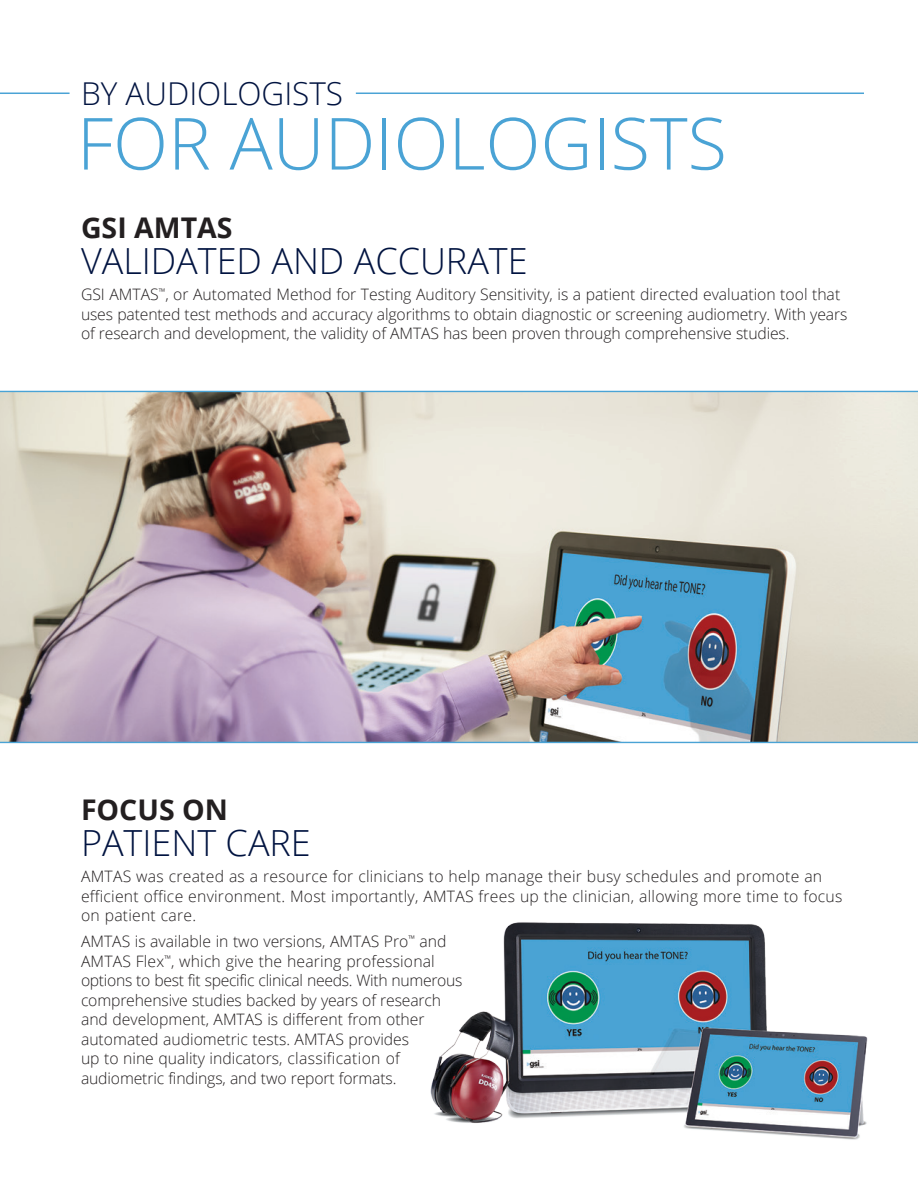
<style>
.page{position:relative;width:918px;height:1188px;background:#fff}
.page>*{position:absolute;margin:0;border:0;box-sizing:border-box;transform-origin:0 0}
.t1{font:300 72px "Open Sans";color:#4aa3d5}
.t2{font:300 36px "Open Sans";color:#001340}
.t3{font:300 31.5px "Open Sans";color:#001340}
.t4{font:700 28.5px "Open Sans";color:#231f20}
.t5{font:300 15.75px/19.5px "Open Sans";color:#231f20}
.t6{font:300 15.75px "Open Sans";letter-spacing:-.02em;color:#231f20}
</style>
<div class="page">
<hr style="left:0;top:93px;width:70px;height:1px;background:#4aa3d5">
<hr style="left:356px;top:93px;width:508px;height:1px;background:#4aa3d5">
<img style="left:0;top:392px;width:918px;height:350px">
<hr style="left:0;top:391px;width:918px;height:1px;background:#4aa3d5">
<hr style="left:0;top:742px;width:918px;height:1px;background:#4aa3d5">
<img style="left:430px;top:922px;width:438px;height:218px">
<p class="t3" style="left:81px;top:72px;width:264px">BY AUDIOLOGISTS</p>
<p class="t1" style="left:77px;top:94px;width:651px">FOR AUDIOLOGISTS</p>
<p class="t4" style="left:81px;top:207px;width:153px">GSI AMTAS</p>
<p class="t2" style="left:81px;top:236px;width:448px">VALIDATED AND ACCURATE</p>
<p class="t5" style="left:81px;top:284px;width:768px">GSI AMTAS<sup>™</sup>, or Automated Method for Testing Auditory Sensitivity, is a patient directed evaluation tool that uses patented test methods and accuracy algorithms to obtain diagnostic or screening audiometry. With years of research and development, the validity of AMTAS has been proven through comprehensive studies.</p>
<p class="t4" style="left:81px;top:789px;width:149px">FOCUS ON</p>
<p class="t2" style="left:81px;top:818px;width:231px">PATIENT CARE</p>
<p class="t5" style="left:81px;top:866px;width:763px">AMTAS was created as a resource for clinicians to help manage their busy schedules and promote an efficient office environment. Most importantly, AMTAS frees up the clinician, allowing more time to focus on patient care.</p>
<p class="t5" style="left:81px;top:932px;width:367px">AMTAS is available in two versions, AMTAS Pro<sup>™</sup> and</p>
<p class="t5" style="left:81px;top:951px;width:355px">AMTAS Flex<sup>™</sup>, which give the hearing professional</p>
<p class="t6" style="left:81px;top:970px;width:383px">options to best fit specific clinical needs. With numerous</p>
<p class="t5" style="left:81px;top:990px;width:362px">comprehensive studies backed by years of research</p>
<p class="t5" style="left:81px;top:1010px;width:345px">and development, AMTAS is different from other</p>
<p class="t5" style="left:81px;top:1029px;width:330px">automated audiometric tests. AMTAS provides</p>
<p class="t5" style="left:81px;top:1049px;width:320px">up to nine quality indicators, classification of</p>
<p class="t5" style="left:81px;top:1068px;width:317px">audiometric findings, and two report formats.</p>
</div>
